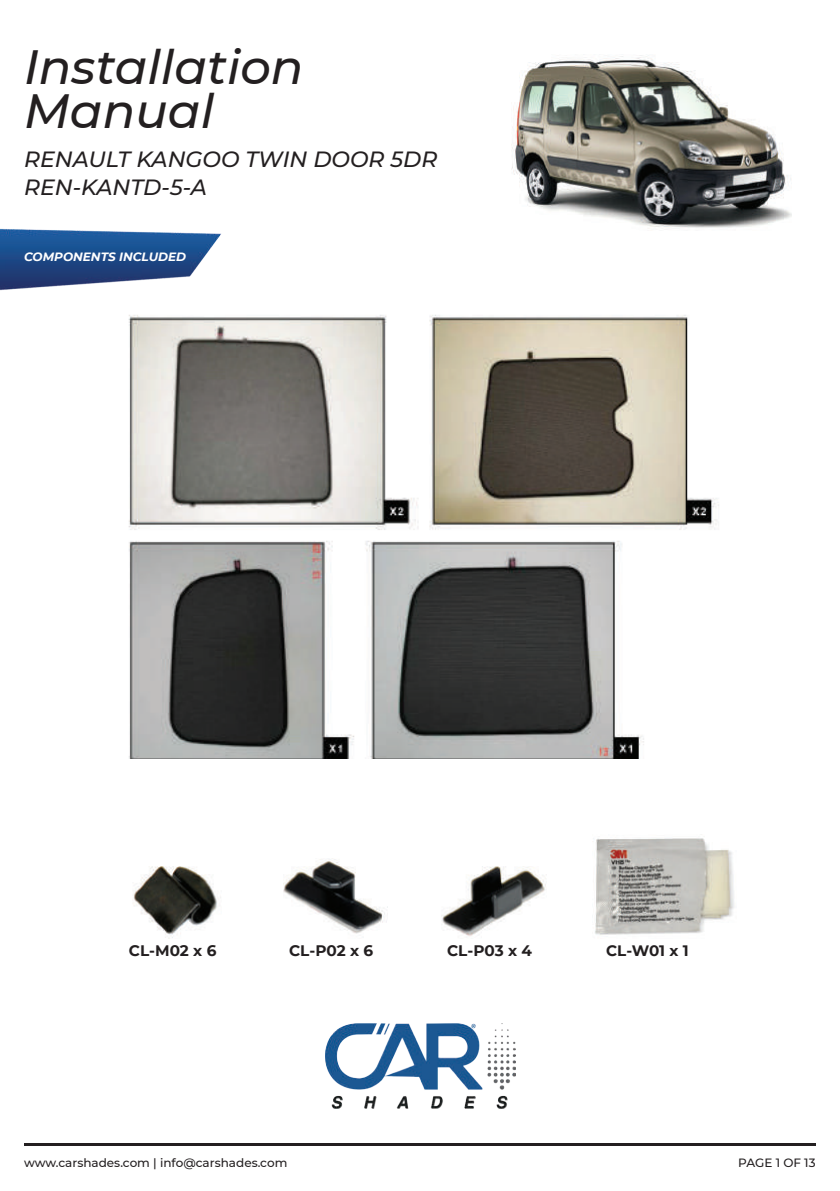
<style>
.page{position:relative;width:840px;height:1191px;background:#fff}
.page>*{position:absolute;margin:0;border:0;box-sizing:border-box;transform-origin:0 0}
.t1{font:italic 500 48px/44px "Montserrat";color:#231f20}
.t2{font:italic 500 22px/28px "Montserrat";color:#231f20}
.t3{font:700 15.2px "Montserrat";color:#231f20}
.t4{font:500 12px "Montserrat";color:#231f20}
.t5{font:italic 700 12px "Montserrat";color:#fff}
</style>
<div class="page">
<img style="left:511px;top:55px;width:281px;height:173px">
<img style="left:0;top:228px;width:221px;height:63px">
<img style="left:128px;top:315px;width:591px;height:443px">
<img style="left:325px;top:1023px;width:189px;height:85px">
<hr style="left:24px;top:1143px;width:791px;height:2px;background:#231f20">
<img style="left:133px;top:866px;width:88px;height:73px">
<img style="left:283px;top:858px;width:105px;height:76px">
<img style="left:441px;top:866px;width:106px;height:71px">
<img style="left:595px;top:838px;width:139px;height:97px">
<h1 class="t1" style="left:24px;top:43px;width:281px">Installation<br>Manual</h1>
<h2 class="t2" style="left:24px;top:145px;width:414px">RENAULT KANGOO TWIN DOOR 5DR<br>REN-KANTD-5-A</h2>
<p class="t5" style="left:24px;top:248px;width:163px">COMPONENTS INCLUDED</p>
<p class="t3" style="left:129px;top:939px;width:89px">CL-M02 x 6</p>
<p class="t3" style="left:289px;top:939px;width:86px">CL-P02 x 6</p>
<p class="t3" style="left:447px;top:939px;width:86px">CL-P03 x 4</p>
<p class="t3" style="left:606px;top:939px;width:84px">CL-W01 x 1</p>
<p class="t4" style="left:24px;top:1153px;width:265px">www.carshades.com | info@carshades.com</p>
<p class="t4" style="left:737px;top:1153px;width:79px">PAGE 1 OF 13</p>
</div>
